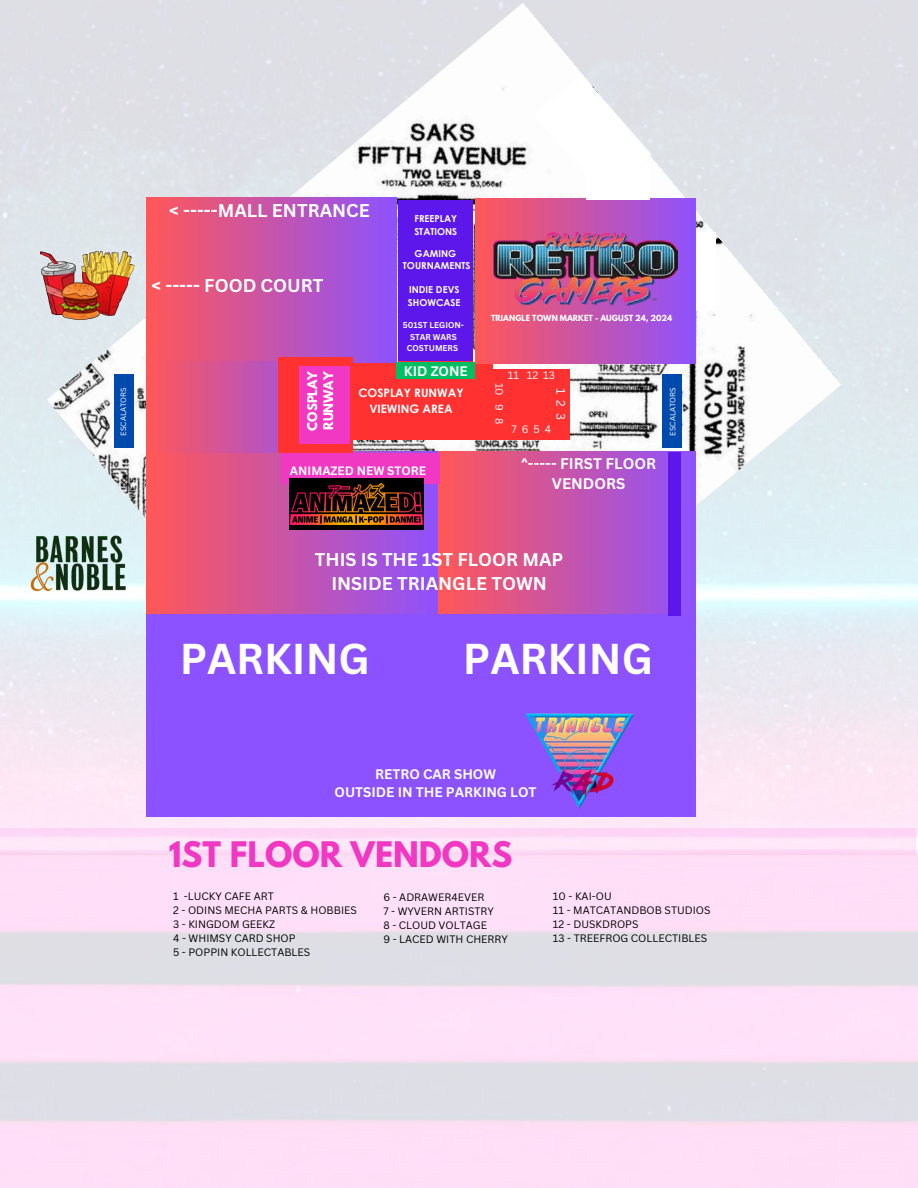
<style>
.page{position:relative;width:918px;height:1188px;background:#fff}
.page>*{position:absolute;margin:0;border:0;box-sizing:border-box;transform-origin:0 0}
.t1{font:700 42px "Canva Sans";color:#fff}
.t2{font:700 31.2px "League Spartan";color:#f138c2}
.t3{font:700 18px/24.8px "Canva Sans";color:#fff;text-align:center}
.t4{font:700 15px/20.2px "Canva Sans";color:#fff;text-align:center}
.t5{font:700 13.5px/18px "Canva Sans";color:#fff;text-align:center}
.t6{font:12px "Canva Sans";color:#fff}
.t7{font:700 11.85px "Canva Sans";color:#fff}
.t8{font:700 11.85px/15.9px "League Spartan";color:#fff}
.t9{font:700 11.7px/16.4px "Century Gothic";color:#fff;text-align:center}
.t10{font:10.5px "Canva Sans";color:#000}
.t11{font:10.5px "Canva Sans";color:#fff}
.t12{font:700 9.6px "Century Gothic";color:#fefefe}
.t13{font:700 8.25px/11.2px "Canva Sans";color:#fff;text-align:center}
.t14{font:700 7.5px "League Spartan";color:#fff}
.t15{font:7.5px "Canva Sans";color:#fff}
</style>
<div class="page">
<img style="left:0;top:0;width:918px;height:1188px">
<img style="left:47px;top:3px;width:794px;height:779px">
<div style="left:408px;top:343px;width:61px;height:19px;background:#5e17eb"></div>
<div style="left:398px;top:200px;width:75px;height:160px;background:#5e17eb"></div>
<div style="left:352px;top:362px;width:141px;height:78px;background:#ff3131"></div>
<div style="left:114px;top:374px;width:20px;height:74px;background:#004aad"></div>
<div style="left:146px;top:197px;width:250px;height:165px;background:linear-gradient(to right,#ff5757,#8e52fc)"></div>
<div style="left:475px;top:199px;width:221px;height:165px;background:linear-gradient(to right,#ff5756,#8d52fd)"></div>
<div style="left:146px;top:451px;width:293px;height:171px;background:linear-gradient(to right,#ff5758,#8950f8)"></div>
<div style="left:438px;top:451px;width:258px;height:171px;background:linear-gradient(to right,#ff5857,#8c50fd)"></div>
<div style="left:146px;top:615px;width:550px;height:202px;background:#8c52ff"></div>
<img style="left:41px;top:252px;width:93px;height:67px">
<img style="left:30px;top:532px;width:98px;height:61px">
<img style="left:493px;top:232px;width:185px;height:73px">
<svg style="left:533px;top:74px;width:119px;height:122px"></svg>
<div style="left:696px;top:232px;width:20px;height:79px;background:#fff"></div>
<div style="left:669px;top:452px;width:12px;height:163px;background:#5e17eb"></div>
<div style="left:587px;top:162px;width:63px;height:37px;background:#fff"></div>
<img style="left:0;top:828px;width:915px;height:26px">
<div style="left:493px;top:370px;width:77px;height:70px;background:#ff3131"></div>
<div style="left:662px;top:374px;width:20px;height:74px;background:#004aad"></div>
<img style="left:525px;top:713px;width:109px;height:96px">
<svg style="left:146px;top:362px;width:132px;height:90px"></svg>
<div style="left:278px;top:357px;width:75px;height:95px;background:#ff3131"></div>
<div style="left:281px;top:453px;width:158px;height:31px;background:#f138c2"></div>
<div style="left:299px;top:366px;width:51px;height:78px;background:#f138c2"></div>
<div style="left:397px;top:362px;width:78px;height:17px;background:#00bf63"></div>
<img style="left:289px;top:479px;width:134px;height:50px">
<p class="t15" style="left:118px;top:436px;width:50px;rotate:-90deg">ESCALATORS</p>
<h6 class="t3" style="left:169px;top:198px;width:202px">&lt; -----MALL ENTRANCE</h6>
<p class="t3" style="left:152px;top:273px;width:173px">&lt; ----- FOOD COURT</p>
<p class="t12" style="left:414px;top:213px;width:44px">FREEPLAY</p>
<h1 class="t12" style="left:414px;top:225px;width:44px">STATIONS</h1>
<h3 class="t12" style="left:415px;top:247px;width:43px">GAMING</h3>
<p class="t12" style="left:403px;top:260px;width:69px">TOURNAMENTS</p>
<h1 class="t12" style="left:409px;top:283px;width:52px">INDIE DEVS</h1>
<p class="t12" style="left:408px;top:296px;width:54px">SHOWCASE</p>
<p class="t8" style="left:306px;top:431px;width:62px;rotate:-90deg">COSPLAY<br>RUNWAY</p>
<p class="t11" style="left:280px;top:370px;width:44px">45 46 47</p>
<p class="t13" style="left:403px;top:319px;width:63px">501ST LEGION-<br>STAR WARS<br>COSTUMERS</p>
<p class="t9" style="left:358px;top:384px;width:107px">COSPLAY RUNWAY<br>VIEWING AREA</p>
<h3 class="t5" style="left:404px;top:362px;width:65px">KID ZONE</h3>
<h4 class="t7" style="left:290px;top:462px;width:138px">ANIMAZED NEW STORE</h4>
<p class="t14" style="left:491px;top:314px;width:183px">TRIANGLE TOWN MARKET - AUGUST 24, 2024</p>
<h4 class="t11" style="left:508px;top:368px;width:49px">11 12 13</h4>
<p class="t11" style="left:507px;top:383px;width:43px;rotate:90deg">1098</p>
<p class="t6" style="left:569px;top:388px;width:33px;rotate:90deg">123</p>
<h5 class="t11" style="left:511px;top:422px;width:41px">7 6 5 4</h5>
<h2 class="t4" style="left:521px;top:453px;width:137px">^----- FIRST FLOOR<br>VENDORS</h2>
<p class="t15" style="left:667px;top:436px;width:50px;rotate:-90deg">ESCALATORS</p>
<p class="t3" style="left:315px;top:546px;width:250px">THIS IS THE 1ST FLOOR MAP<br>INSIDE TRIANGLE TOWN</p>
<p class="t1" style="left:180px;top:629px;width:192px">PARKING</p>
<p class="t1" style="left:463px;top:629px;width:192px">PARKING</p>
<p class="t5" style="left:335px;top:765px;width:203px">RETRO CAR SHOW<br>OUTSIDE IN THE PARKING LOT</p>
<p class="t2" style="left:169px;top:839px;width:345px">1ST FLOOR VENDORS</p>
<h5 class="t10" style="left:173px;top:889px;width:102px">1 -LUCKY CAFE ART</h5>
<p class="t10" style="left:173px;top:903px;width:185px">2 - ODINS MECHA PARTS &amp; HOBBIES</p>
<p class="t10" style="left:173px;top:917px;width:103px">3 - KINGDOM GEEKZ</p>
<h4 class="t10" style="left:173px;top:931px;width:124px">4 - WHIMSY CARD SHOP</h4>
<h5 class="t10" style="left:173px;top:945px;width:139px">5 - POPPIN KOLLECTABLES</h5>
<p class="t10" style="left:383px;top:890px;width:102px">6 - ADRAWER4EVER</p>
<p class="t10" style="left:383px;top:904px;width:112px">7 - WYVERN ARTISTRY</p>
<p class="t10" style="left:383px;top:918px;width:105px">8 - CLOUD VOLTAGE</p>
<p class="t10" style="left:383px;top:932px;width:126px">9 - LACED WITH CHERRY</p>
<p class="t10" style="left:553px;top:889px;width:60px">10 - KAI-OU</p>
<p class="t10" style="left:553px;top:903px;width:159px">11 - MATCATANDBOB STUDIOS</p>
<p class="t10" style="left:553px;top:917px;width:87px">12 - DUSKDROPS</p>
<p class="t10" style="left:553px;top:931px;width:156px">13 - TREEFROG COLLECTIBLES</p>
</div>
